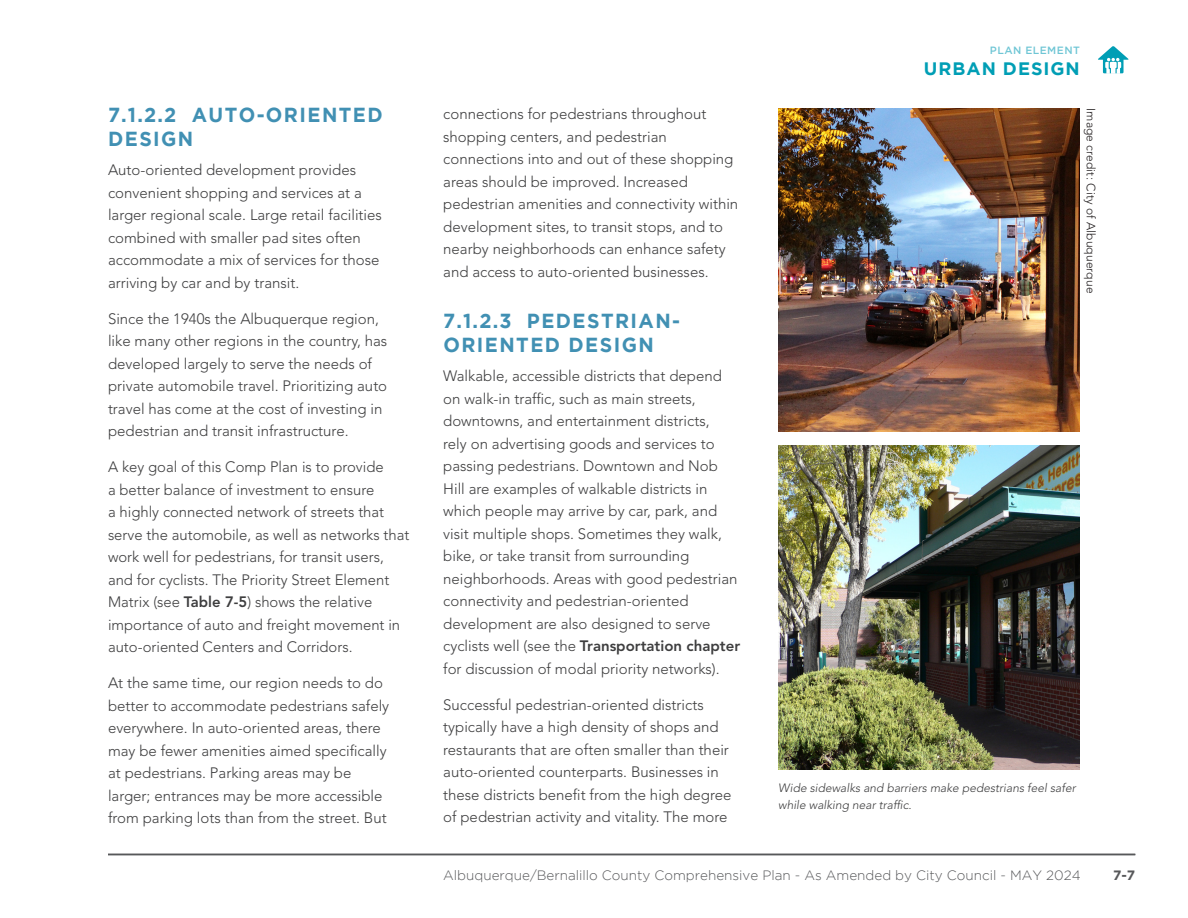
<style>
.page{position:relative;width:1188px;height:918px;background:#fff}
.page>*{position:absolute;margin:0;border:0;box-sizing:border-box;transform-origin:0 0}
.Body_Header__2_-_13pt_CAPS{font:700 20.25px/24px "Gotham";letter-spacing:.075em;color:#4190b3;scale:.96 1}
.t1{font:700 18px "Gotham";letter-spacing:.055em;color:#009eb5}
.Body_Text{font:300 15px/22.5px "Avenir LT Std";color:#3e3e3f}
.t2{font:300 13.5px "Gotham";color:#57585a}
.t3{font:700 13.5px "Gotham";color:#57585a}
.Image_Caption{font:italic 300 12px/16.5px "Avenir LT Std";color:#3e3e3f}
.Image_Credit{font:300 12px "Avenir LT Std";letter-spacing:.01em;color:#231f20}
.t4{font:500 10.5px "Gotham";letter-spacing:.045em;color:#6fc6d5}
.s1{font-weight:800}
</style>
<div class="page">
<svg style="left:1098px;top:46px;width:31px;height:28px"></svg>
<div style="left:1110px;top:62px;width:7px;height:6px;background:#fff"></div>
<hr style="left:108px;top:854px;width:1027px;height:1px;background:#57585a">
<img style="left:778px;top:108px;width:302px;height:324px">
<img style="left:778px;top:446px;width:302px;height:324px">
<p class="Body_Header__2_-_13pt_CAPS" style="left:108px;top:103px;width:288px">7.1.2.2 AUTO-ORIENTED<br>DESIGN</p>
<p class="Body_Text" style="left:108px;top:159px;width:275px">Auto-oriented development provides convenient shopping and services at a larger regional scale. Large retail facilities combined with smaller pad sites often accommodate a mix of services for those arriving by car and by transit.</p>
<p class="Body_Text" style="left:108px;top:308px;width:281px">Since the 1940s the Albuquerque region, like many other regions in the country, has developed largely to serve the needs of private automobile travel. Prioritizing auto travel has come at the cost of investing in pedestrian and transit infrastructure.</p>
<p class="Body_Text" style="left:108px;top:456px;width:303px">A key goal of this Comp Plan is to provide<br>a better balance of investment to ensure<br>a highly connected network of streets that serve the automobile, as well as networks that work well for pedestrians, for transit users, and for cyclists. The Priority Street Element Matrix (see <span class="s1">Table 7-5</span>) shows the relative importance of auto and freight movement in auto-oriented Centers and Corridors.</p>
<p class="Body_Text" style="left:108px;top:672px;width:283px">At the same time, our region needs to do better to accommodate pedestrians safely everywhere. In auto-oriented areas, there may be fewer amenities aimed specifically at pedestrians. Parking areas may be larger; entrances may be more accessible from parking lots than from the street. But</p>
<p class="Body_Text" style="left:443px;top:103px;width:297px">connections for pedestrians throughout shopping centers, and pedestrian connections into and out of these shopping areas should be improved. Increased pedestrian amenities and connectivity within development sites, to transit stops, and to nearby neighborhoods can enhance safety and access to auto-oriented businesses.</p>
<p class="Body_Header__2_-_13pt_CAPS" style="left:443px;top:308px;width:248px">7.1.2.3 PEDESTRIAN-<br>ORIENTED DESIGN</p>
<p class="Body_Text" style="left:443px;top:365px;width:298px">Walkable, accessible districts that depend on walk-in traffic, such as main streets, downtowns, and entertainment districts,<br>rely on advertising goods and services to passing pedestrians. Downtown and Nob Hill are examples of walkable districts in which people may arrive by car, park, and visit multiple shops. Sometimes they walk, bike, or take transit from surrounding neighborhoods. Areas with good pedestrian connectivity and pedestrian-oriented development are also designed to serve cyclists well (see the <span class="s1">Transportation chapter </span>for discussion of modal priority networks).</p>
<p class="Body_Text" style="left:443px;top:693px;width:290px">Successful pedestrian-oriented districts typically have a high density of shops and restaurants that are often smaller than their auto-oriented counterparts. Businesses in these districts benefit from the high degree of pedestrian activity and vitality. The more</p>
<p class="t4" style="left:990px;top:44px;width:92px">PLAN ELEMENT</p>
<p class="t1" style="left:924px;top:58px;width:157px">URBAN DESIGN</p>
<p class="Image_Credit" style="left:1098px;top:108px;width:187px;rotate:90deg">Image credit: City of Albuquerque</p>
<p class="Image_Caption" style="left:778px;top:780px;width:299px">Wide sidewalks and barriers make pedestrians feel safer while walking near traffic.</p>
<p class="t2" style="left:443px;top:868px;width:639px">Albuquerque/Bernalillo County Comprehensive Plan - As Amended by City Council - MAY 2024</p>
<p class="t3" style="left:1113px;top:867px;width:24px">7-7</p>
</div>
